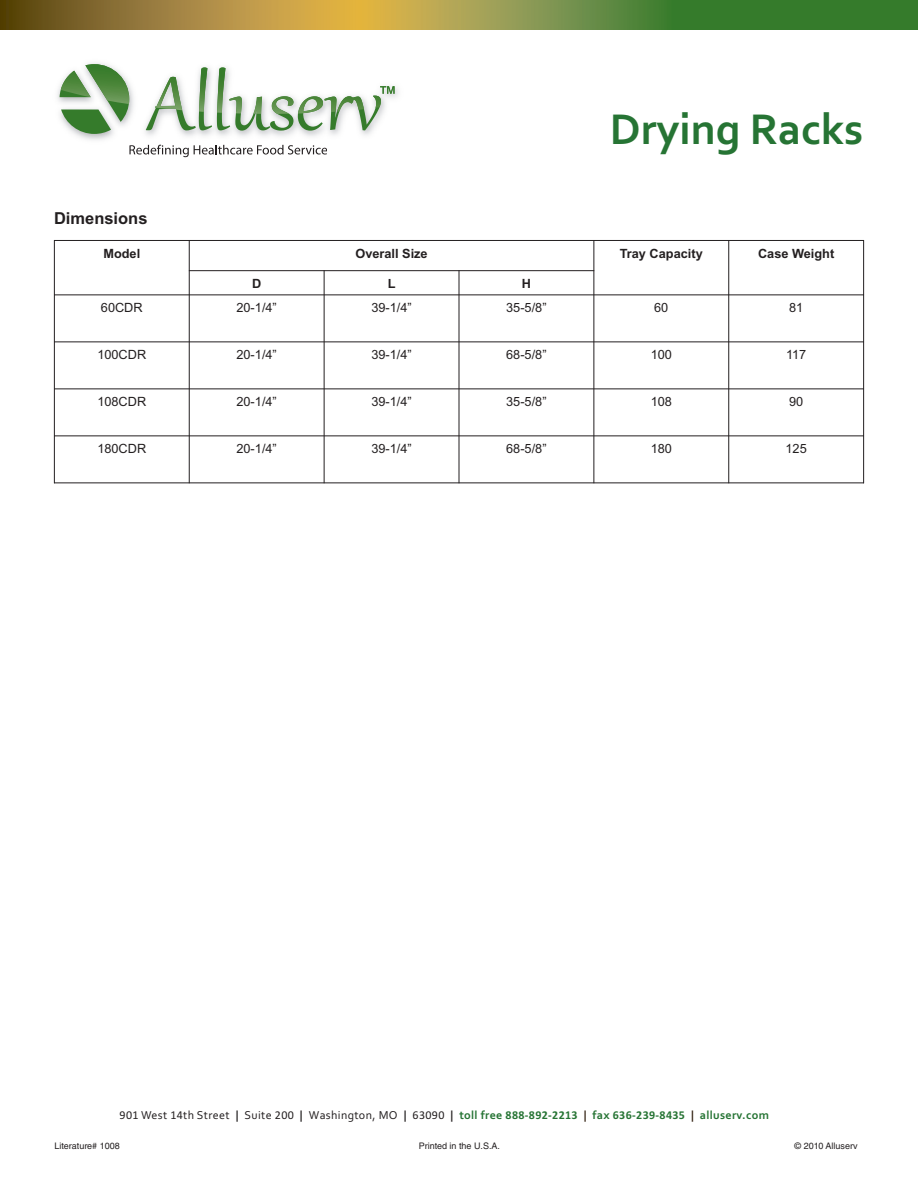
<style>
.page{position:relative;width:918px;height:1188px;background:#fff}
.page>*{position:absolute;margin:0;border:0;box-sizing:border-box;transform-origin:0 0}
.t1{font:700 45px "Corbel";color:#267434}
.t2{font:700 16.5px "Arial";color:#231f20}
.t3{font:12.75px "Arial";color:#231f20}
.t4{font:700 12.75px "Arial";color:#231f20}
.t5{font:12px "Corbel";letter-spacing:.03em;color:#231f20}
.t6{font:9px "Helvetica";color:#231f20}
.s1{font-family:"Calibri"}
.s2{font-weight:700}
.s3{font-weight:700;color:#267434}
.s4{font-family:"Calibri";font-weight:700;color:#267434}
.s5{font-weight:700;color:#2d1c0c}
</style>
<div class="page">
<img style="left:57px;top:63px;width:341px;height:82px">
<svg style="left:60px;top:64px;width:335px;height:70px"></svg>
<svg style="left:129px;top:145px;width:198px;height:12px"></svg>
<div style="left:669px;top:0;width:249px;height:29px;background:#357b2b"></div>
<svg style="left:360px;top:0;width:309px;height:29px"></svg>
<svg style="left:0;top:0;width:360px;height:29px"></svg>
<hr style="left:54px;top:240px;width:1px;height:243px;background:#231f20">
<hr style="left:189px;top:240px;width:1px;height:243px;background:#231f20">
<hr style="left:324px;top:270px;width:1px;height:213px;background:#231f20">
<hr style="left:459px;top:270px;width:1px;height:213px;background:#231f20">
<hr style="left:594px;top:240px;width:1px;height:243px;background:#231f20">
<hr style="left:728px;top:240px;width:1px;height:243px;background:#231f20">
<hr style="left:863px;top:240px;width:1px;height:243px;background:#231f20">
<hr style="left:54px;top:240px;width:810px;height:1px;background:#231f20">
<hr style="left:189px;top:270px;width:405px;height:1px;background:#231f20">
<hr style="left:54px;top:294px;width:810px;height:1px;background:#231f20">
<hr style="left:54px;top:342px;width:810px;height:1px;background:#231f20">
<hr style="left:54px;top:388px;width:810px;height:1px;background:#231f20">
<hr style="left:54px;top:435px;width:810px;height:1px;background:#231f20">
<hr style="left:54px;top:483px;width:810px;height:1px;background:#231f20">
<p class="t2" style="left:54px;top:209px;width:95px">Dimensions</p>
<h1 class="t1" style="left:610px;top:103px;width:255px">Drying Racks</h1>
<p class="t4" style="left:103px;top:246px;width:38px">Model</p>
<p class="t4" style="left:355px;top:246px;width:74px">Overall Size</p>
<p class="t4" style="left:620px;top:246px;width:84px">Tray Capacity</p>
<p class="t4" style="left:758px;top:246px;width:78px">Case Weight</p>
<p class="t4" style="left:252px;top:276px;width:11px">D</p>
<p class="t4" style="left:388px;top:276px;width:9px">L</p>
<p class="t4" style="left:522px;top:276px;width:11px">H</p>
<p class="t3" style="left:101px;top:300px;width:43px">60CDR</p>
<p class="t3" style="left:236px;top:300px;width:42px">20-1/4”</p>
<p class="t3" style="left:371px;top:300px;width:42px">39-1/4”</p>
<p class="t3" style="left:506px;top:300px;width:42px">35-5/8”</p>
<p class="t3" style="left:654px;top:300px;width:16px">60</p>
<p class="t3" style="left:789px;top:300px;width:16px">81</p>
<p class="t3" style="left:97px;top:347px;width:50px">100CDR</p>
<p class="t3" style="left:236px;top:347px;width:42px">20-1/4”</p>
<p class="t3" style="left:371px;top:347px;width:42px">39-1/4”</p>
<p class="t3" style="left:506px;top:347px;width:42px">68-5/8”</p>
<p class="t3" style="left:651px;top:347px;width:23px">100</p>
<p class="t3" style="left:786px;top:347px;width:22px">117</p>
<p class="t3" style="left:97px;top:394px;width:50px">108CDR</p>
<p class="t3" style="left:236px;top:394px;width:42px">20-1/4”</p>
<p class="t3" style="left:371px;top:394px;width:42px">39-1/4”</p>
<p class="t3" style="left:506px;top:394px;width:42px">35-5/8”</p>
<p class="t3" style="left:651px;top:394px;width:23px">108</p>
<p class="t3" style="left:789px;top:394px;width:16px">90</p>
<p class="t3" style="left:97px;top:441px;width:50px">180CDR</p>
<p class="t3" style="left:236px;top:441px;width:42px">20-1/4”</p>
<p class="t3" style="left:371px;top:441px;width:42px">39-1/4”</p>
<p class="t3" style="left:506px;top:441px;width:42px">68-5/8”</p>
<p class="t3" style="left:651px;top:441px;width:23px">180</p>
<p class="t3" style="left:786px;top:441px;width:23px">125</p>
<p class="t5" style="left:120px;top:1108px;width:651px"><span class="s1">901</span> West <span class="s1">14</span>th Street <span class="s2">|</span> Suite <span class="s1">200</span> <span class="s2">|</span> Washington, MO <span class="s2">|</span> <span class="s1">63090</span> <span class="s2">|</span> <span class="s3">toll free</span> <span class="s4">888-892-2213</span> <span class="s5">|</span> <span class="s3">fax</span> <span class="s4">636-239-8435</span> <span class="s5">|</span> <span class="s3">alluserv.com</span></p>
<p class="t6" style="left:54px;top:1142px;width:67px">Literature# 1008</p>
<p class="t6" style="left:419px;top:1142px;width:83px">Printed in the U.S.A.</p>
<p class="t6" style="left:795px;top:1142px;width:65px">© 2010 Alluserv</p>
</div>
